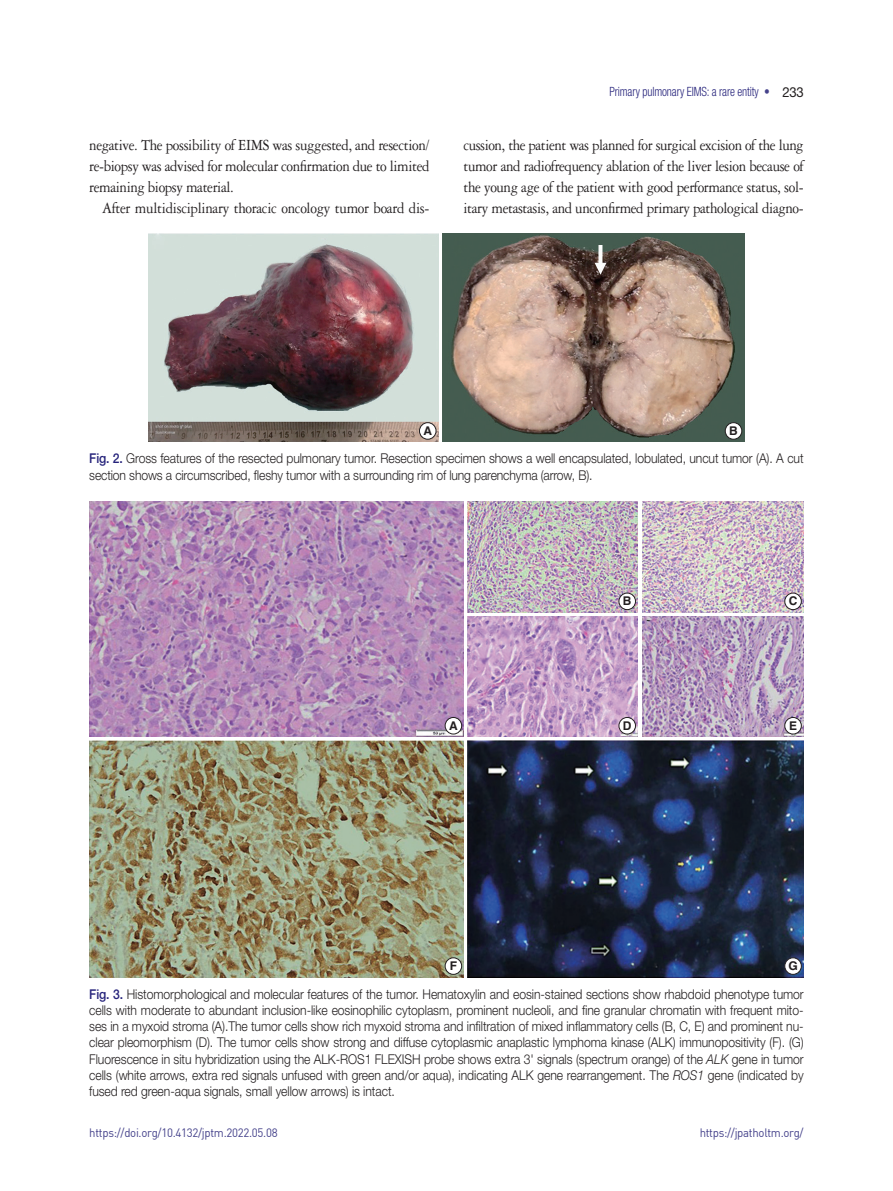
<style>
.page{position:relative;width:893px;height:1191px;background:#fff}
.page>*{position:absolute;margin:0;border:0;box-sizing:border-box;transform-origin:0 0}
.본문{font:16.5px/21px "Garamond 3 LT Std";letter-spacing:-.025em;color:#231f20;text-align:justify;scale:.9 1}
.그림제목{font:300 13.5px/16.2px "Helvetica Neue LT Std";letter-spacing:-.005em;color:#231f20;scale:.9 1}
.t1{font:300 condensed 12.75px "Helvetica Neue LT Std";letter-spacing:-.01em;color:#26237b;scale:.9 1}
.t2{font:12px "Dinreg";letter-spacing:-.025em;color:#45428b;scale:.95 1}
.t3{font:700 12px "Helvetica LT Std";color:#231f20}
.s1{color:#45428b}
.s2{font-weight:400;font-stretch:normal;font-size:13.8px;color:#231f20}
.s3{font-weight:500;color:#26237b}
.s4{font-style:italic}
</style>
<div class="page">
<img style="left:443px;top:233px;width:301px;height:208px">
<img style="left:149px;top:233px;width:289px;height:208px">
<div style="left:419px;top:423px;width:17px;height:16px;background:#fff;border-radius:50%"></div>
<div style="left:419px;top:422px;width:17px;height:17px;border:1px solid #231f20;border-radius:50%"></div>
<div style="left:725px;top:423px;width:17px;height:16px;background:#fff;border-radius:50%"></div>
<div style="left:725px;top:422px;width:17px;height:17px;border:1px solid #231f20;border-radius:50%"></div>
<img style="left:468px;top:741px;width:336px;height:236px">
<img style="left:642px;top:616px;width:162px;height:120px">
<img style="left:642px;top:501px;width:162px;height:111px">
<img style="left:468px;top:616px;width:170px;height:120px">
<img style="left:468px;top:501px;width:170px;height:111px">
<img style="left:89px;top:741px;width:374px;height:236px">
<img style="left:89px;top:501px;width:374px;height:235px">
<div style="left:445px;top:717px;width:17px;height:17px;background:#fff;border-radius:50%"></div>
<div style="left:445px;top:717px;width:17px;height:17px;border:1px solid #231f20;border-radius:50%"></div>
<div style="left:445px;top:957px;width:17px;height:17px;background:#fff;border-radius:50%"></div>
<div style="left:445px;top:957px;width:17px;height:17px;border:1px solid #231f20;border-radius:50%"></div>
<div style="left:785px;top:957px;width:16px;height:17px;background:#fff;border-radius:50%"></div>
<div style="left:784px;top:957px;width:17px;height:17px;border:1px solid #231f20;border-radius:50%"></div>
<div style="left:619px;top:593px;width:16px;height:16px;background:#fff;border-radius:50%"></div>
<div style="left:619px;top:593px;width:17px;height:17px;border:1px solid #231f20;border-radius:50%"></div>
<div style="left:619px;top:717px;width:16px;height:17px;background:#fff;border-radius:50%"></div>
<div style="left:619px;top:717px;width:17px;height:17px;border:1px solid #231f20;border-radius:50%"></div>
<div style="left:785px;top:593px;width:16px;height:16px;background:#fff;border-radius:50%"></div>
<div style="left:784px;top:593px;width:17px;height:17px;border:1px solid #231f20;border-radius:50%"></div>
<div style="left:785px;top:717px;width:16px;height:17px;background:#fff;border-radius:50%"></div>
<div style="left:784px;top:717px;width:17px;height:17px;border:1px solid #231f20;border-radius:50%"></div>
<p class="본문" style="left:89px;top:134px;width:380px">negative. The possibility of EIMS was suggested, and resection/ re-biopsy was advised for molecular confirmation due to limited remaining biopsy material.</p>
<p class="본문" style="left:102px;top:197px;width:365px">After multidisciplinary thoracic oncology tumor board dis-</p>
<p class="t1" style="left:609px;top:84px;width:217px">Primary pulmonary EIMS: a rare entity <span class="s1">•</span> <span class="s2">233</span></p>
<p class="본문" style="left:463px;top:134px;width:380px">cussion, the patient was planned for surgical excision of the lung tumor and radiofrequency ablation of the liver lesion because of the young age of the patient with good performance status, sol&shy;itary metastasis, and unconfirmed primary pathological diagno-</p>
<p class="t3" style="left:423px;top:423px;width:10px">A</p>
<p class="t3" style="left:729px;top:423px;width:10px">B</p>
<p class="그림제목" style="left:89px;top:450px;width:795px"><span class="s3">Fig. 2.</span> Gross features of the resected pulmonary tumor. Resection specimen shows a well encapsulated, lobulated, uncut tumor (A). A cut section shows a circumscribed, fleshy tumor with a surrounding rim of lung parenchyma (arrow, B).</p>
<p class="t3" style="left:449px;top:718px;width:10px">A</p>
<p class="t3" style="left:623px;top:594px;width:10px">B</p>
<p class="t3" style="left:623px;top:718px;width:10px">D</p>
<p class="t3" style="left:789px;top:594px;width:10px">C</p>
<p class="t3" style="left:789px;top:718px;width:10px">E</p>
<p class="t3" style="left:450px;top:958px;width:9px">F</p>
<p class="t3" style="left:788px;top:958px;width:11px">G</p>
<p class="그림제목" style="left:89px;top:985px;width:795px;text-align:justify"><span class="s3">Fig. 3.</span> Histomorphological and molecular features of the tumor. Hematoxylin and eosin-stained sections show rhabdoid phenotype tumor cells with moderate to abundant inclusion-like eosinophilic cytoplasm, prominent nucleoli, and fine granular chromatin with frequent mito&shy;ses in a myxoid stroma (A).The tumor cells show rich myxoid stroma and infiltration of mixed inflammatory cells (B, C, E) and prominent nu&shy;clear pleomorphism (D). The tumor cells show strong and diffuse cytoplasmic anaplastic lymphoma kinase (ALK) immunopositivity (F). (G)<br>Fluorescence in situ hybridization using the ALK-ROS1 FLEXISH probe shows extra 3' signals (spectrum orange) of the <span class="s4">ALK</span> gene in tumor cells (white arrows, extra red signals unfused with green and/or aqua), indicating ALK gene rearrangement. The <span class="s4">ROS1</span> gene (indicated by fused red green-aqua signals, small yellow arrows) is intact.</p>
<p class="t2" style="left:89px;top:1125px;width:200px">https://doi.org/10.4132/jptm.2022.05.08</p>
<p class="t2" style="left:700px;top:1125px;width:111px">https://jpatholtm.org/</p>
</div>
